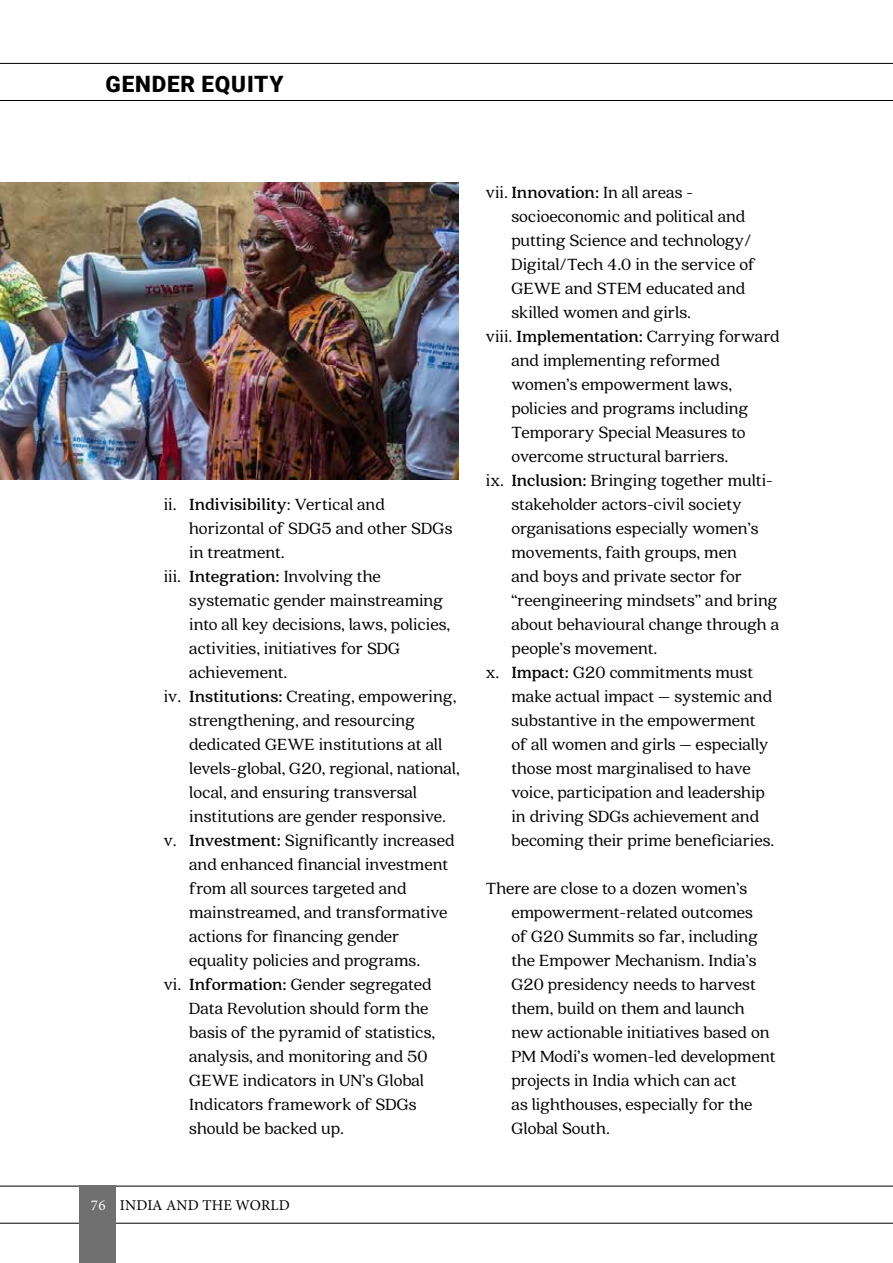
<style>
.page{position:relative;width:893px;height:1263px;background:#fff}
.page>*{position:absolute;margin:0;border:0;box-sizing:border-box;transform-origin:0 0}
.t1{font:900 22.5px "Roboto";letter-spacing:.035em;color:#000}
.t2{font:18px/24px "Quincy CF";color:#000}
.t3{font:15px "Minion Pro";letter-spacing:.01em;color:#000}
.s1{font-weight:700}
.s2{color:#fff}
</style>
<div class="page">
<hr style="left:0;top:1186px;width:893px;height:1px;background:#000">
<hr style="left:0;top:1223px;width:893px;height:1px;background:#000">
<hr style="left:0;top:63px;width:893px;height:1px;background:#000">
<hr style="left:0;top:100px;width:893px;height:1px;background:#000">
<img style="left:0;top:183px;width:458px;height:297px">
<div style="left:79px;top:1186px;width:36px;height:77px;background:#706f6f"></div>
<p class="t1" style="left:106px;top:68px;width:179px">GENDER EQUITY</p>
<p class="t2" style="left:164px;top:493px;width:223px">ii. <span class="s1">Indivisibility</span>: Vertical and</p>
<p class="t2" style="left:189px;top:517px;width:265px">horizontal of SDG5 and other SDGs</p>
<p class="t2" style="left:189px;top:541px;width:97px">in treatment.</p>
<p class="t2" style="left:164px;top:565px;width:219px">iii. <span class="s1">Integration:</span> Involving the</p>
<p class="t2" style="left:189px;top:589px;width:255px">systematic gender mainstreaming</p>
<p class="t2" style="left:189px;top:613px;width:262px">into all key decisions, laws, policies,</p>
<p class="t2" style="left:189px;top:637px;width:213px">activities, initiatives for SDG</p>
<p class="t2" style="left:189px;top:661px;width:100px">achievement.</p>
<p class="t2" style="left:164px;top:685px;width:294px">iv. <span class="s1">Institutions:</span> Creating, empowering,</p>
<p class="t2" style="left:189px;top:709px;width:227px">strengthening, and resourcing</p>
<p class="t2" style="left:189px;top:733px;width:255px">dedicated GEWE institutions at all</p>
<p class="t2" style="left:189px;top:757px;width:272px">levels-global, G20, regional, national,</p>
<p class="t2" style="left:189px;top:781px;width:229px">local, and ensuring transversal</p>
<p class="t2" style="left:189px;top:805px;width:259px">institutions are gender responsive.</p>
<p class="t2" style="left:164px;top:829px;width:293px">v. <span class="s1">Investment:</span> Significantly increased</p>
<p class="t2" style="left:189px;top:853px;width:260px">and enhanced financial investment</p>
<p class="t2" style="left:189px;top:877px;width:219px">from all sources targeted and</p>
<p class="t2" style="left:189px;top:901px;width:260px">mainstreamed, and transformative</p>
<p class="t2" style="left:189px;top:925px;width:212px">actions for financing gender</p>
<p class="t2" style="left:189px;top:949px;width:233px">equality policies and programs.</p>
<p class="t2" style="left:164px;top:973px;width:269px">vi. <span class="s1">Information:</span> Gender segregated</p>
<p class="t2" style="left:189px;top:997px;width:241px">Data Revolution should form the</p>
<p class="t2" style="left:189px;top:1021px;width:247px">basis of the pyramid of statistics,</p>
<p class="t2" style="left:189px;top:1045px;width:240px">analysis, and monitoring and 50</p>
<p class="t2" style="left:189px;top:1069px;width:236px">GEWE indicators in UN’s Global</p>
<p class="t2" style="left:189px;top:1092px;width:229px">Indicators framework of SDGs</p>
<p class="t2" style="left:189px;top:1116px;width:156px">should be backed up.</p>
<p class="t3" style="left:91px;top:1195px;width:200px"><span class="s2">76</span> INDIA AND THE WORLD</p>
<p class="t2" style="left:486px;top:180px;width:209px">vii. <span class="s1">Innovation:</span> In all areas -</p>
<p class="t2" style="left:511px;top:204px;width:236px">socioeconomic and political and</p>
<p class="t2" style="left:511px;top:228px;width:242px">putting Science and technology/</p>
<p class="t2" style="left:511px;top:252px;width:245px">Digital/Tech 4.0 in the service of</p>
<p class="t2" style="left:511px;top:276px;width:235px">GEWE and STEM educated and</p>
<p class="t2" style="left:511px;top:300px;width:181px">skilled women and girls.</p>
<p class="t2" style="left:486px;top:324px;width:295px">viii. <span class="s1">Implementation:</span> Carrying forward</p>
<p class="t2" style="left:511px;top:348px;width:210px">and implementing reformed</p>
<p class="t2" style="left:511px;top:372px;width:222px">women’s empowerment laws,</p>
<p class="t2" style="left:511px;top:396px;width:239px">policies and programs including</p>
<p class="t2" style="left:511px;top:420px;width:236px">Temporary Special Measures to</p>
<p class="t2" style="left:511px;top:444px;width:219px">overcome structural barriers.</p>
<p class="t2" style="left:486px;top:468px;width:289px">ix. <span class="s1">Inclusion:</span> Bringing together multi-</p>
<p class="t2" style="left:511px;top:492px;width:232px">stakeholder actors-civil society</p>
<p class="t2" style="left:511px;top:516px;width:249px">organisations especially women’s</p>
<p class="t2" style="left:511px;top:540px;width:227px">movements, faith groups, men</p>
<p class="t2" style="left:511px;top:564px;width:232px">and boys and private sector for</p>
<p class="t2" style="left:511px;top:588px;width:268px">“reengineering mindsets” and bring</p>
<p class="t2" style="left:511px;top:612px;width:269px">about behavioural change through a</p>
<p class="t2" style="left:511px;top:636px;width:148px">people’s movement.</p>
<p class="t2" style="left:486px;top:660px;width:269px">x. <span class="s1">Impact:</span> G20 commitments must</p>
<p class="t2" style="left:511px;top:684px;width:262px">make actual impact – systemic and</p>
<p class="t2" style="left:511px;top:708px;width:246px">substantive in the empowerment</p>
<p class="t2" style="left:511px;top:732px;width:259px">of all women and girls – especially</p>
<p class="t2" style="left:511px;top:756px;width:241px">those most marginalised to have</p>
<p class="t2" style="left:511px;top:780px;width:255px">voice, participation and leadership</p>
<p class="t2" style="left:511px;top:804px;width:249px">in driving SDGs achievement and</p>
<p class="t2" style="left:511px;top:828px;width:265px">becoming their prime beneficiaries.</p>
<p class="t2" style="left:511px;top:876px;width:266px;text-indent:-26px">There are close to a dozen women’s empowerment-related outcomes<br>of G20 Summits so far, including the Empower Mechanism. India’s<br>G20 presidency needs to harvest them, build on them and launch new actionable initiatives based on<br>PM Modi’s women-led development projects in India which can act<br>as lighthouses, especially for the<br>Global South.</p>
</div>
